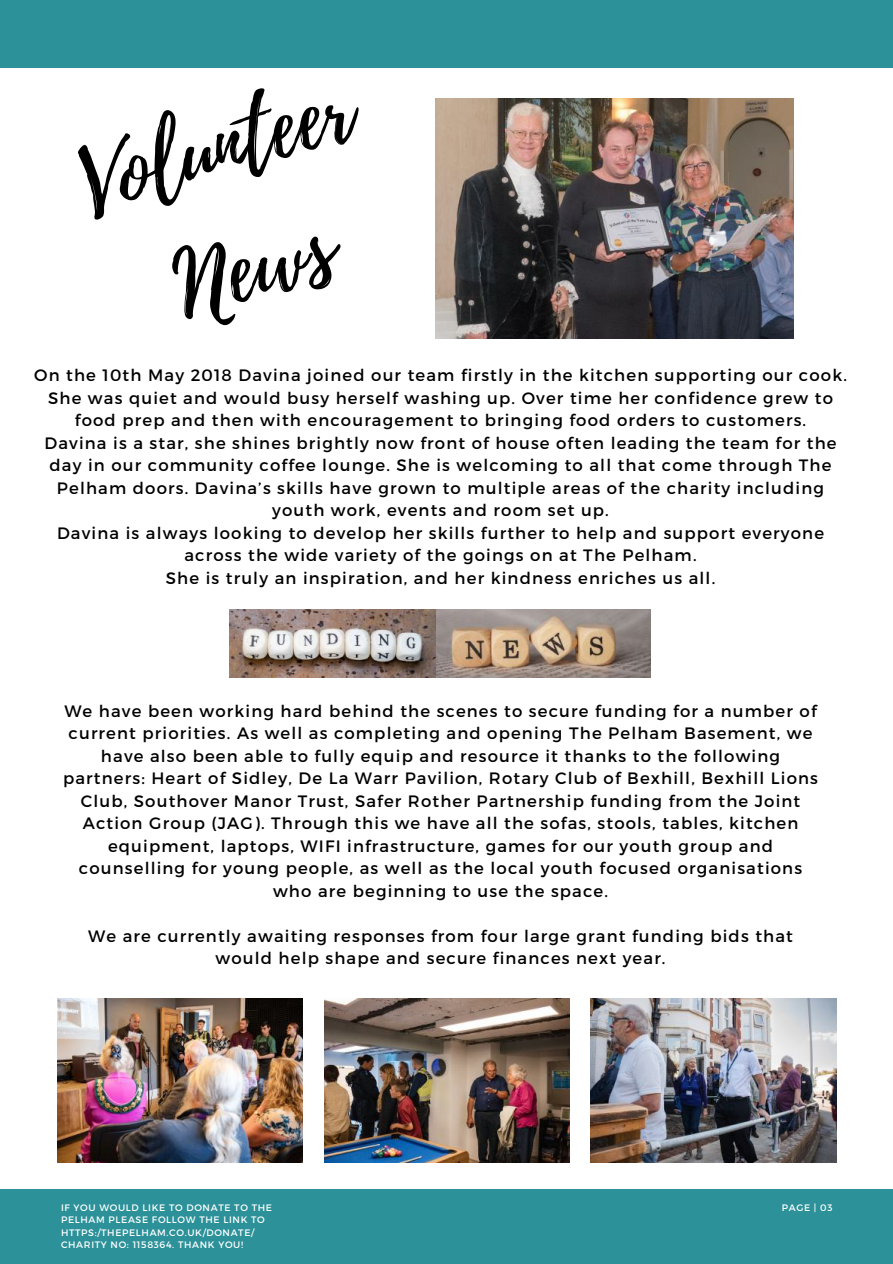
<style>
.page{position:relative;width:893px;height:1264px;background:#fff}
.page>*{position:absolute;margin:0;border:0;box-sizing:border-box;transform-origin:0 0}
.t1{font:89.25px/124.9px "Playlist Script";color:#000;text-align:center}
.t2{font:16.5px/22.5px "Montserrat";letter-spacing:.07em;color:#000;text-align:center}
.t3{font:9.45px/12.5px "Montserrat";letter-spacing:.07em;color:#fff}
</style>
<div class="page">
<div style="left:0;top:1189px;width:892px;height:74px;background:#2c9199"></div>
<div style="left:0;top:0;width:892px;height:68px;background:#2c9199"></div>
<img style="left:229px;top:609px;width:421px;height:69px">
<img style="left:435px;top:99px;width:358px;height:239px">
<img style="left:57px;top:998px;width:245px;height:164px">
<img style="left:324px;top:998px;width:245px;height:164px">
<img style="left:590px;top:998px;width:246px;height:164px">
<p class="t1" style="left:67px;top:129px;width:279px;rotate:-17deg">Volunteer<br>News</p>
<p class="t2" style="left:34px;top:363px;width:814px">On the 10th May 2018 Davina joined our team firstly in the kitchen supporting our cook.<br>She was quiet and would busy herself washing up. Over time her confidence grew to food prep and then with encouragement to bringing food orders to customers.</p>
<p class="t2" style="left:44px;top:431px;width:793px">Davina is a star, she shines brightly now front of house often leading the team for the day in our community coffee lounge. She is welcoming to all that come through The Pelham doors. Davina’s skills have grown to multiple areas of the charity including youth work, events and room set up.</p>
<p class="t2" style="left:57px;top:521px;width:768px">Davina is always looking to develop her skills further to help and support everyone across the wide variety of the goings on at The Pelham.</p>
<p class="t2" style="left:166px;top:566px;width:551px">She is truly an inspiration, and her kindness enriches us all.</p>
<p class="t2" style="left:63px;top:698px;width:756px">We have been working hard behind the scenes to secure funding for a number of current priorities. As well as completing and opening The Pelham Basement, we have also been able to fully equip and resource it thanks to the following partners: Heart of Sidley, De La Warr Pavilion, Rotary Club of Bexhill, Bexhill Lions Club, Southover Manor Trust, Safer Rother Partnership funding from the Joint Action Group (JAG). Through this we have all the sofas, stools, tables, kitchen equipment, laptops, WIFI infrastructure, games for our youth group and counselling for young people, as well as the local youth focused organisations who are beginning to use the space.</p>
<p class="t2" style="left:88px;top:923px;width:706px">We are currently awaiting responses from four large grant funding bids that would help shape and secure finances next year.</p>
<p class="t3" style="left:61px;top:1200px;width:212px">IF YOU WOULD LIKE TO DONATE TO THE<br>PELHAM PLEASE FOLLOW THE LINK TO<br>HTTPS:/THEPELHAM.CO.UK/DONATE/</p>
<p class="t3" style="left:61px;top:1238px;width:183px">CHARITY NO: 1158364. THANK YOU!</p>
<p class="t3" style="left:781px;top:1200px;width:52px">PAGE | 03</p>
</div>
